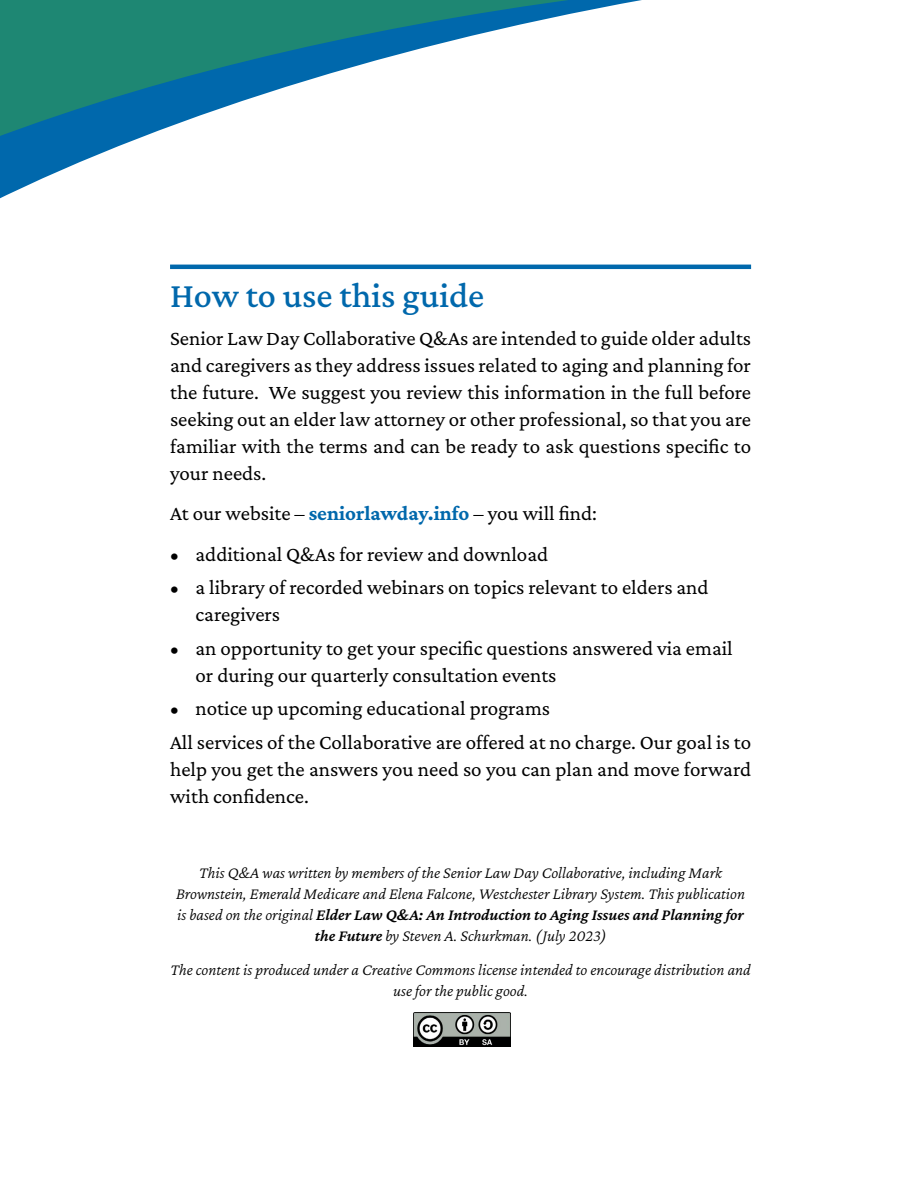
<style>
.page{position:relative;width:918px;height:1188px;background:#fff}
.page>*{position:absolute;margin:0;border:0;box-sizing:border-box;transform-origin:0 0}
.Subhead_1__H4{font:500 36px "Crimson Pro";color:#0068ac}
.body{font:21px/27px "Crimson Pro";color:#000;text-align:justify}
.sub_body{font:italic 300 16.5px/21px "Crimson Pro";color:#000;text-align:center}
.s1{font-weight:700;color:#0068ac}
.s2{font-weight:600}
</style>
<div class="page">
<svg style="left:0;top:0;width:752px;height:270px"></svg>
<img style="left:413px;top:1013px;width:97px;height:34px">
<hr style="left:170px;top:265px;width:581px;height:4px;background:#0068ac">
<h4 class="Subhead_1__H4" style="left:170px;top:272px;width:316px">How to use this guide</h4>
<p class="body" style="left:170px;top:324px;width:583px">Senior Law Day Collaborative Q&amp;As are intended to guide older adults and caregivers as they address issues related to aging and planning for the future. We suggest you review this information in the full before seeking out an elder law attorney or other professional, so that you are familiar with the terms and can be ready to ask questions specific to your needs.</p>
<p class="body" style="left:170px;top:499px;width:428px">At our website – <span class="s1">seniorlawday.info</span> – you will find:</p>
<p class="body" style="left:170px;top:540px;width:380px">• additional Q&amp;As for review and download</p>
<p class="body" style="left:196px;top:573px;width:515px;text-indent:-25px">• a library of recorded webinars on topics relevant to elders and caregivers</p>
<p class="body" style="left:196px;top:634px;width:539px;text-indent:-25px">• an opportunity to get your specific questions answered via email or during our quarterly consultation events</p>
<p class="body" style="left:170px;top:694px;width:382px">• notice up upcoming educational programs</p>
<p class="body" style="left:170px;top:728px;width:583px">All services of the Collaborative are offered at no charge. Our goal is to help you get the answers you need so you can plan and move forward with confidence.</p>
<p class="sub_body" style="left:176px;top:861px;width:571px">This Q&amp;A was written by members of the Senior Law Day Collaborative, including Mark Brownstein, Emerald Medicare and Elena Falcone, Westchester Library System. This publication is based on the original <span class="s2">Elder Law Q&amp;A: An Introduction to Aging Issues and Planning for the Future</span> by Steven A. Schurkman. (July 2023)</p>
<p class="sub_body" style="left:170px;top:959px;width:582px">The content is produced under a Creative Commons license intended to encourage distribution and use for the public good.</p>
</div>
